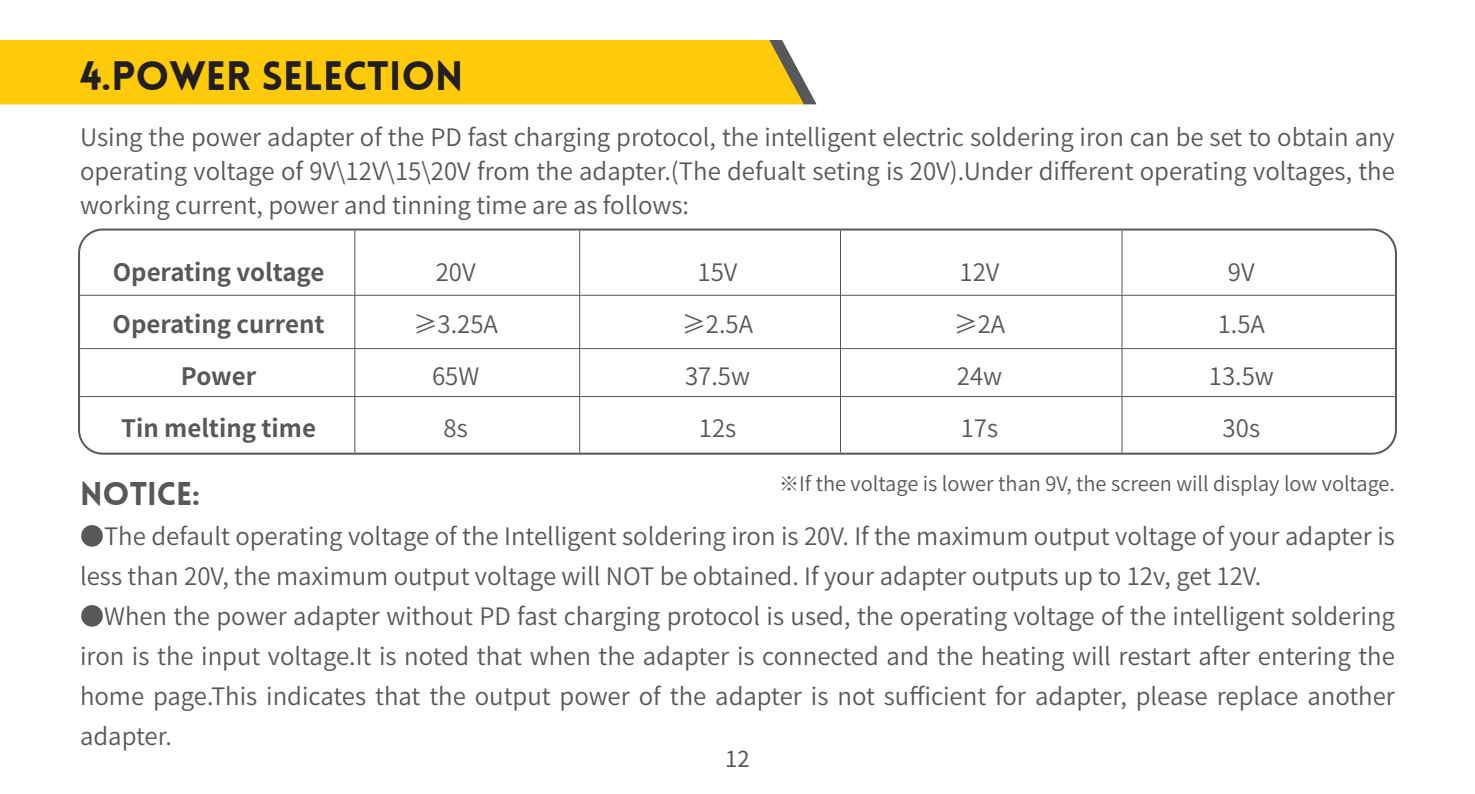
<style>
.page{position:relative;width:1475px;height:794px;background:#fff}
.page>*{position:absolute;margin:0;border:0;box-sizing:border-box;transform-origin:0 0}
.t1{font:900 40px "Lovelo";color:#231f20}
.t2{font:900 32px "Lovelo";color:#57585a}
.t3{font:24px/52px "Source Han Sans CN";color:#57585a;text-align:center}
.t4{font:700 24px/52px "Source Han Sans CN";color:#57585a;text-align:center}
.t5{font:22px "Source Han Sans CN";color:#57585a}
.t6{font:20px "Source Han Sans CN";color:#57585a}
</style>
<div class="page">
<svg style="left:803px;top:79px;width:13px;height:25px"></svg>
<div style="left:0;top:40px;width:803px;height:64px;background:#feca0a"></div>
<svg style="left:78px;top:228px;width:1318px;height:227px"></svg>
<hr style="left:80px;top:294px;width:1314px;height:2px;background:#57585a">
<hr style="left:80px;top:348px;width:1314px;height:1px;background:#57585a">
<hr style="left:80px;top:396px;width:1314px;height:1px;background:#57585a">
<hr style="left:354px;top:230px;width:1px;height:223px;background:#57585a">
<hr style="left:579px;top:230px;width:1px;height:223px;background:#57585a">
<hr style="left:1121px;top:230px;width:1px;height:223px;background:#57585a">
<hr style="left:839px;top:230px;width:2px;height:223px;background:#57585a">
<h1 class="t1" style="left:80px;top:52px;width:385px">4.POWER SELECTION</h1>
<p class="t3" style="left:80px;top:120px;width:1316px;line-height:34px;text-align:justify">Using the power adapter of the PD fast charging protocol, the intelligent electric soldering iron can be set to obtain any operating voltage of 9V\12V\15\20V from the adapter.(The defualt seting is 20V).Under different operating voltages, the working current, power and tinning time are as follows:</p>
<p class="t4" style="left:113px;top:246px;width:213px">Operating voltage<br>Operating current<br>Power<br>Tin melting time</p>
<p class="t3" style="left:413px;top:246px;width:86px">20V ≥3.25A<br>65W<br>8s</p>
<p class="t3" style="left:682px;top:246px;width:73px">15V ≥2.5A<br>37.5w<br>12s</p>
<p class="t3" style="left:953px;top:246px;width:53px;text-align:left">12V ≥2A<br>24w<br>17s</p>
<p class="t3" style="left:1208px;top:246px;width:66px">9V<br>1.5A<br>13.5w<br>30s</p>
<p class="t6" style="left:779px;top:473px;width:617px">※If the voltage is lower than 9V, the screen will display low voltage.</p>
<h2 class="t2" style="left:80px;top:475px;width:121px">NOTICE:</h2>
<p class="t3" style="left:80px;top:516px;width:1316px;line-height:40px;text-align:left">●The default operating voltage of the Intelligent soldering iron is 20V. If the maximum output voltage of your adapter is less than 20V, the maximum output voltage will NOT be obtained. If your adapter outputs up to 12v, get 12V.</p>
<p class="t3" style="left:80px;top:596px;width:1316px;line-height:40px;text-align:justify">●When the power adapter without PD fast charging protocol is used, the operating voltage of the intelligent soldering iron is the input voltage.It is noted that when the adapter is connected and the heating will restart after entering the home page.This indicates that the output power of the adapter is not sufficient for adapter, please replace another adapter.</p>
<p class="t5" style="left:725px;top:747px;width:26px">12</p>
</div>
